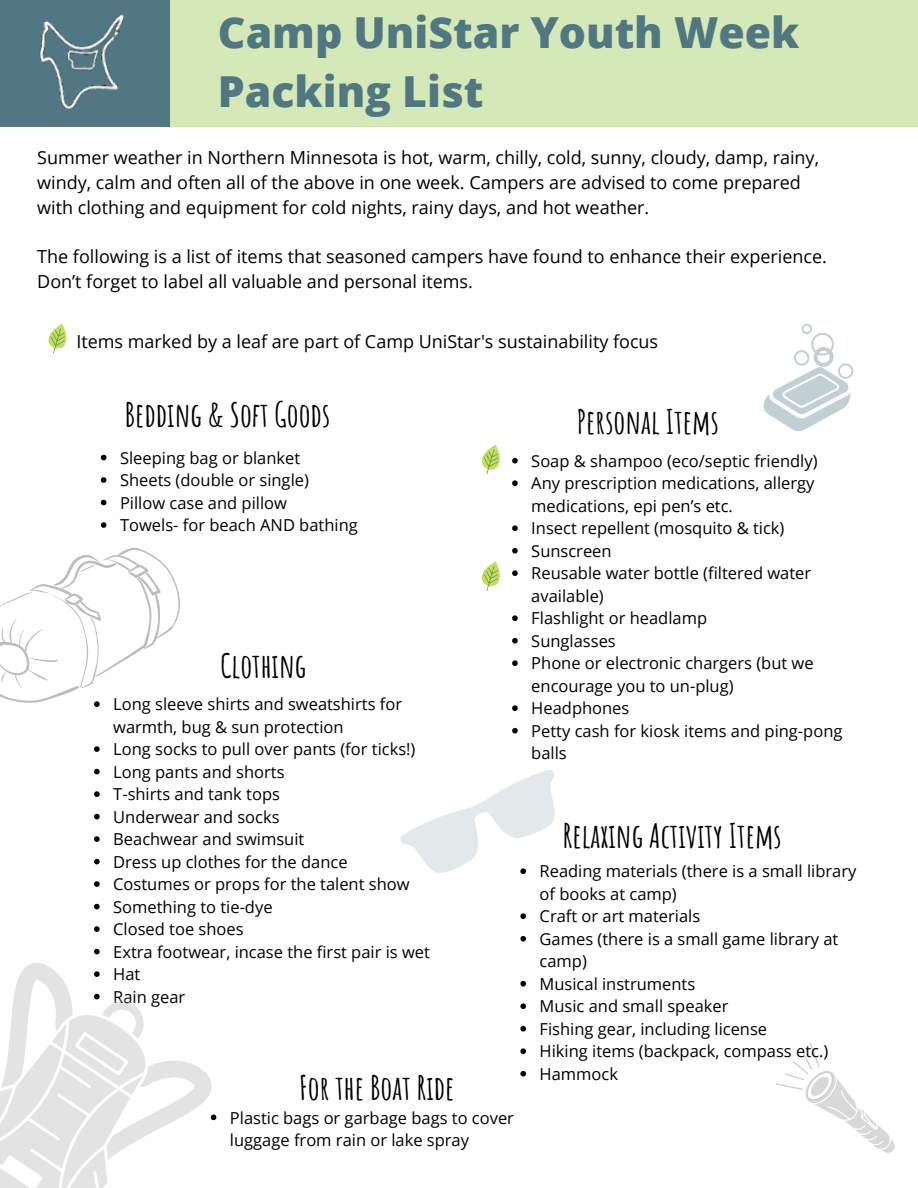
<style>
.page{position:relative;width:918px;height:1188px;background:#fff}
.page>*{position:absolute;margin:0;border:0;box-sizing:border-box;transform-origin:0 0}
.t1{font:800 42.75px/59.7px "Open Sans";color:#517882}
.t2{font:700 33px "Amatic SC";color:#000}
.t3{font:18px/24.8px "Open Sans";color:#000}
.t4{font:16.5px/22.5px "Open Sans";color:#000}
</style>
<div class="page">
<div style="left:0;top:0;width:918px;height:127px;background:#d5e8b7"></div>
<div style="left:0;top:0;width:170px;height:127px;background:#517882"></div>
<img style="left:39px;top:13px;width:86px;height:97px">
<svg style="left:101px;top:455px;width:5px;height:5px"></svg>
<svg style="left:101px;top:477px;width:5px;height:6px"></svg>
<svg style="left:101px;top:500px;width:5px;height:5px"></svg>
<svg style="left:101px;top:522px;width:5px;height:6px"></svg>
<svg style="left:512px;top:458px;width:6px;height:6px"></svg>
<svg style="left:512px;top:480px;width:6px;height:6px"></svg>
<svg style="left:512px;top:525px;width:6px;height:6px"></svg>
<svg style="left:512px;top:548px;width:6px;height:6px"></svg>
<svg style="left:512px;top:570px;width:6px;height:6px"></svg>
<svg style="left:512px;top:615px;width:6px;height:6px"></svg>
<svg style="left:512px;top:638px;width:6px;height:6px"></svg>
<svg style="left:512px;top:660px;width:6px;height:6px"></svg>
<svg style="left:512px;top:705px;width:6px;height:6px"></svg>
<svg style="left:512px;top:728px;width:6px;height:6px"></svg>
<svg style="left:481px;top:445px;width:19px;height:30px"></svg>
<svg style="left:481px;top:561px;width:19px;height:30px"></svg>
<svg style="left:48px;top:324px;width:19px;height:30px"></svg>
<svg style="left:400px;top:770px;width:155px;height:104px"></svg>
<svg style="left:520px;top:913px;width:6px;height:6px"></svg>
<svg style="left:520px;top:936px;width:6px;height:6px"></svg>
<svg style="left:520px;top:981px;width:6px;height:6px"></svg>
<svg style="left:520px;top:1003px;width:6px;height:6px"></svg>
<svg style="left:520px;top:1026px;width:6px;height:6px"></svg>
<svg style="left:520px;top:1048px;width:6px;height:6px"></svg>
<svg style="left:520px;top:1071px;width:6px;height:6px"></svg>
<svg style="left:776px;top:1042px;width:119px;height:111px"></svg>
<svg style="left:94px;top:746px;width:6px;height:6px"></svg>
<svg style="left:94px;top:769px;width:6px;height:5px"></svg>
<svg style="left:94px;top:791px;width:6px;height:6px"></svg>
<svg style="left:94px;top:814px;width:6px;height:5px"></svg>
<svg style="left:94px;top:836px;width:6px;height:6px"></svg>
<svg style="left:94px;top:859px;width:6px;height:5px"></svg>
<svg style="left:94px;top:881px;width:6px;height:6px"></svg>
<svg style="left:94px;top:904px;width:6px;height:5px"></svg>
<svg style="left:94px;top:926px;width:6px;height:6px"></svg>
<svg style="left:763px;top:323px;width:91px;height:108px"></svg>
<svg style="left:0;top:547px;width:180px;height:160px"></svg>
<svg style="left:0;top:948px;width:217px;height:240px"></svg>
<p class="t1" style="left:218px;top:1px;width:583px">Camp UniStar Youth Week<br>Packing List</p>
<p class="t3" style="left:37px;top:145px;width:783px">Summer weather in Northern Minnesota is hot, warm, chilly, cold, sunny, cloudy, damp, rainy, windy, calm and often all of the above in one week. Campers are advised to come prepared with clothing and equipment for cold nights, rainy days, and hot weather.</p>
<p class="t3" style="left:37px;top:244px;width:791px">The following is a list of items that seasoned campers have found to enhance their experience.<br>Don’t forget to label all valuable and personal items.</p>
<p class="t3" style="left:76px;top:328px;width:583px">Items marked by a leaf are part of Camp UniStar's sustainability focus</p>
<h2 class="t2" style="left:125px;top:394px;width:207px">Bedding &amp; Soft Goods</h2>
<h1 class="t4" style="left:120px;top:446px;width:182px">Sleeping bag or blanket</h1>
<p class="t4" style="left:120px;top:469px;width:190px">Sheets (double or single)</p>
<p class="t4" style="left:120px;top:491px;width:168px">Pillow case and pillow</p>
<p class="t4" style="left:120px;top:514px;width:239px">Towels- for beach AND bathing</p>
<p class="t2" style="left:220px;top:645px;width:87px">Clothing</p>
<p class="t4" style="left:113px;top:693px;width:290px">Long sleeve shirts and sweatshirts for warmth, bug &amp; sun protection</p>
<p class="t4" style="left:113px;top:738px;width:304px">Long socks to pull over pants (for ticks!)</p>
<h2 class="t4" style="left:113px;top:760px;width:173px">Long pants and shorts</h2>
<p class="t4" style="left:113px;top:783px;width:168px">T-shirts and tank tops</p>
<p class="t4" style="left:113px;top:805px;width:168px">Underwear and socks</p>
<p class="t4" style="left:113px;top:828px;width:193px">Beachwear and swimsuit</p>
<p class="t4" style="left:113px;top:850px;width:236px">Dress up clothes for the dance</p>
<p class="t4" style="left:113px;top:873px;width:298px">Costumes or props for the talent show</p>
<p class="t4" style="left:113px;top:895px;width:161px">Something to tie-dye</p>
<p class="t4" style="left:113px;top:918px;width:132px">Closed toe shoes</p>
<p class="t4" style="left:113px;top:940px;width:318px">Extra footwear, incase the first pair is wet</p>
<p class="t4" style="left:113px;top:963px;width:29px">Hat</p>
<p class="t4" style="left:113px;top:985px;width:74px">Rain gear</p>
<p class="t2" style="left:299px;top:1066px;width:157px">For the Boat Ride</p>
<p class="t4" style="left:230px;top:1106px;width:286px">Plastic bags or garbage bags to cover luggage from rain or lake spray</p>
<p class="t2" style="left:577px;top:401px;width:144px">Personal Items</p>
<p class="t4" style="left:531px;top:449px;width:288px">Soap &amp; shampoo (eco/septic friendly)</p>
<h2 class="t4" style="left:531px;top:472px;width:285px">Any prescription medications, allergy medications, epi pen’s etc.</h2>
<h2 class="t4" style="left:531px;top:517px;width:255px">Insect repellent (mosquito &amp; tick)</h2>
<p class="t4" style="left:531px;top:539px;width:82px">Sunscreen</p>
<p class="t4" style="left:531px;top:562px;width:281px">Reusable water bottle (filtered water available)</p>
<p class="t4" style="left:531px;top:607px;width:177px">Flashlight or headlamp</p>
<p class="t4" style="left:531px;top:629px;width:86px">Sunglasses</p>
<p class="t4" style="left:531px;top:652px;width:284px">Phone or electronic chargers (but we encourage you to un-plug)</p>
<p class="t4" style="left:531px;top:697px;width:100px">Headphones</p>
<p class="t4" style="left:531px;top:719px;width:313px">Petty cash for kiosk items and ping-pong balls</p>
<p class="t2" style="left:563px;top:814px;width:220px">Relaxing Activity Items</p>
<p class="t4" style="left:540px;top:860px;width:318px">Reading materials (there is a small library of books at camp)</p>
<p class="t4" style="left:540px;top:905px;width:162px">Craft or art materials</p>
<p class="t4" style="left:540px;top:927px;width:300px">Games (there is a small game library at camp)</p>
<p class="t4" style="left:540px;top:972px;width:157px">Musical instruments</p>
<p class="t4" style="left:540px;top:995px;width:190px">Music and small speaker</p>
<p class="t4" style="left:540px;top:1017px;width:229px">Fishing gear, including license</p>
<p class="t4" style="left:540px;top:1040px;width:290px">Hiking items (backpack, compass etc.)</p>
<p class="t4" style="left:540px;top:1062px;width:80px">Hammock</p>
</div>
